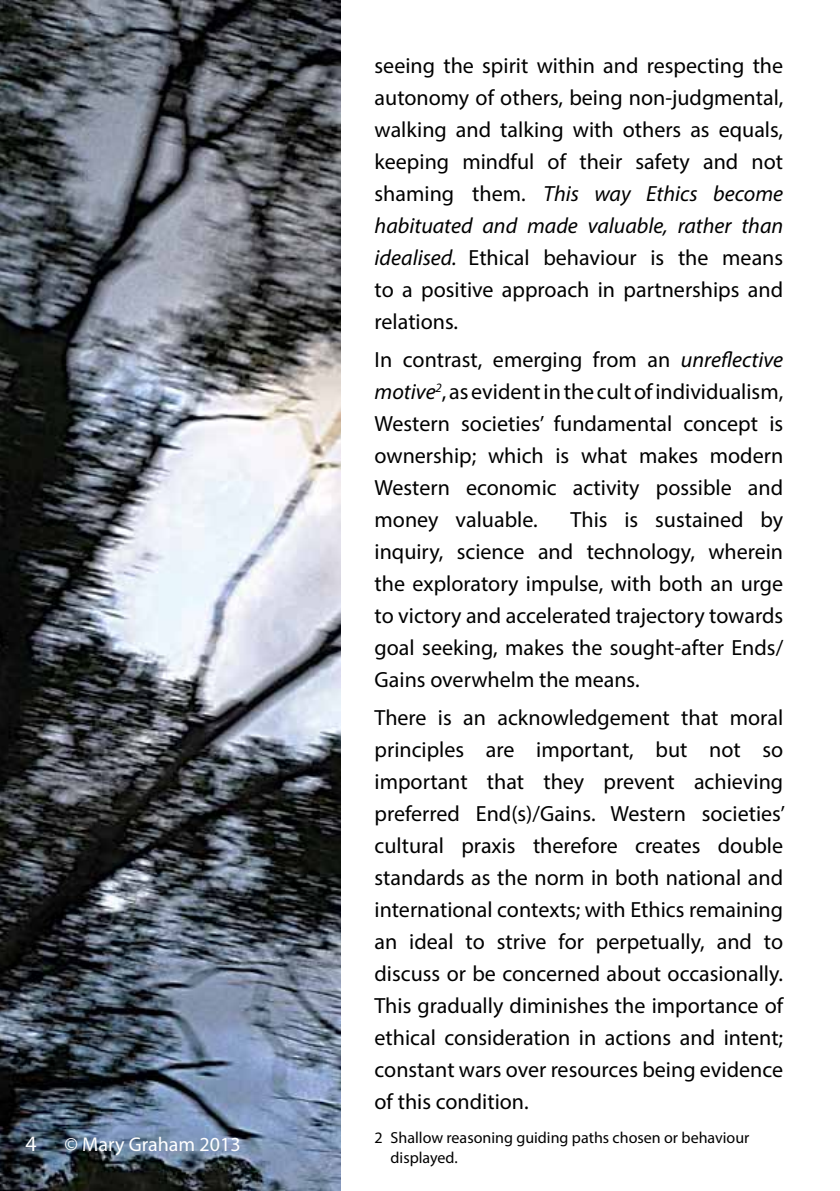
<style>
.page{position:relative;width:840px;height:1191px;background:#fff}
.page>*{position:absolute;margin:0;border:0;box-sizing:border-box;transform-origin:0 0}
.t1{font:22px/32px "Myriad Pro";color:#000;text-align:justify}
.t2{font:22px "Myriad Pro";color:#fff}
.t3{font:20px "Myriad Pro";color:#fff}
.t4{font:16px/19.2px "Myriad Pro";color:#000}
.s1{font-style:italic}
</style>
<div class="page">
<img style="left:0;top:0;width:340px;height:1191px">
<p class="t2" style="left:26px;top:1129px;width:13px">4</p>
<p class="t3" style="left:64px;top:1131px;width:178px">© Mary Graham 2013</p>
<p class="t1" style="left:374px;top:49px;width:410px">seeing the spirit within and respecting the autonomy of others, being non-judgmental, walking and talking with others as equals, keeping mindful of their safety and not shaming them. <span class="s1">This way Ethics become habituated and made valuable, rather than idealised.</span> Ethical behaviour is the means to a positive approach in partnerships and relations.</p>
<p class="t1" style="left:374px;top:343px;width:410px">In contrast, emerging from an <span class="s1">unreflective motive</span><sup>2</sup>, as evident in the cult of individualism, Western societies’ fundamental concept is ownership; which is what makes modern Western economic activity possible and money valuable.</p>
<p class="t1" style="left:374px;top:503px;width:410px;text-indent:196px">This is sustained by inquiry, science and technology, wherein the exploratory impulse, with both an urge to victory and accelerated trajectory towards goal seeking, makes the sought-after Ends/ Gains overwhelm the means.</p>
<p class="t1" style="left:374px;top:701px;width:412px">There is an acknowledgement that moral principles are important, but not so important that they prevent achieving preferred End(s)/Gains. Western societies’ cultural praxis therefore creates double standards as the norm in both national and international contexts; with Ethics remaining an ideal to strive for perpetually, and to discuss or be concerned about occasionally.<br>This gradually diminishes the importance of ethical consideration in actions and intent; constant wars over resources being evidence of this condition.</p>
<p class="t4" style="left:390px;top:1128px;width:360px;text-indent:-16px">2 Shallow reasoning guiding paths chosen or behaviour displayed.</p>
</div>
